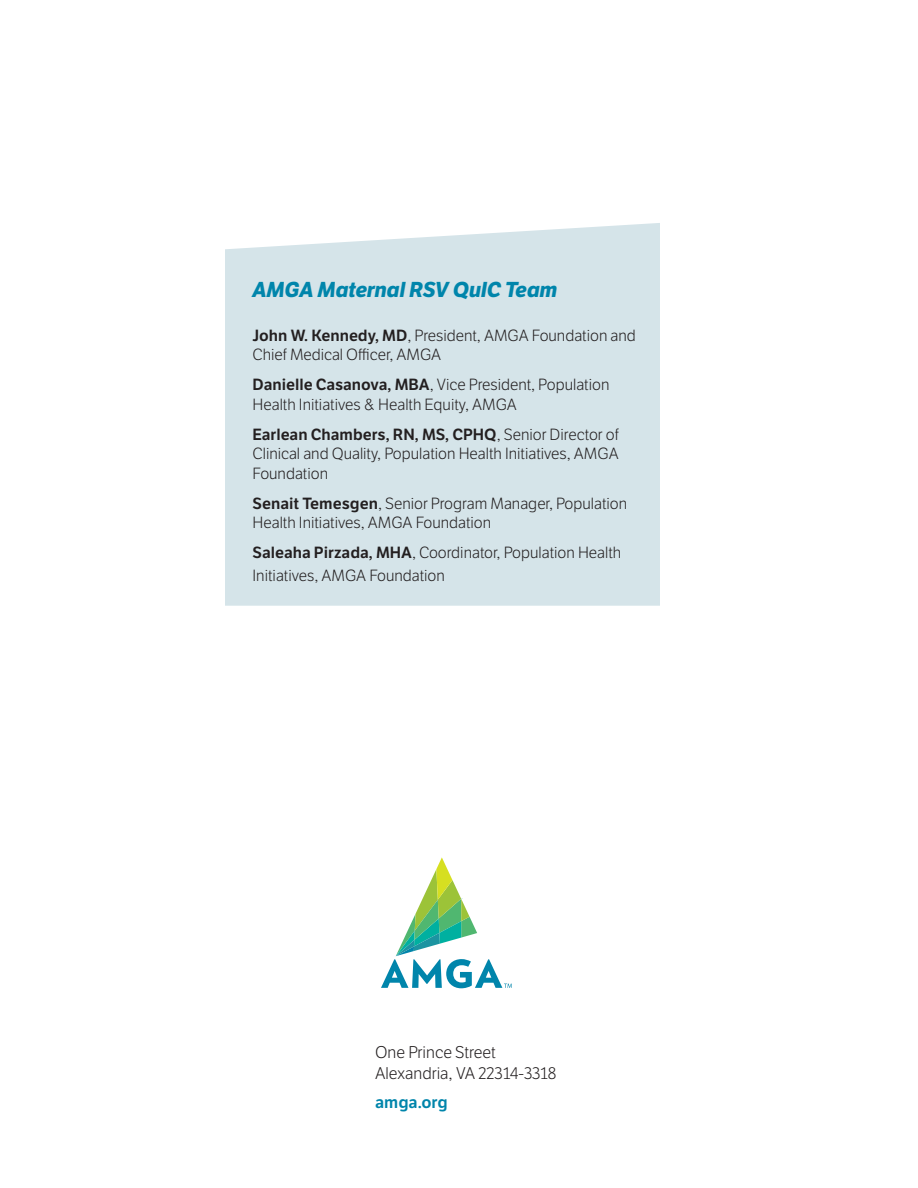
<style>
.page{position:relative;width:918px;height:1188px;background:#fff}
.page>*{position:absolute;margin:0;border:0;box-sizing:border-box;transform-origin:0 0}
.t1{font:italic 700 21px "LFT Etica";color:#0085ab}
.t2{font:300 16.5px "LFT Etica";color:#231f20}
.t3{font:600 16.5px "LFT Etica";color:#0085ab}
.t4{font:300 15.75px/19.5px "LFT Etica";color:#231f20}
.s1{font-weight:600}
</style>
<div class="page">
<div style="left:225px;top:223px;width:435px;height:383px;background:#d5e4e9"></div>
<svg style="left:381px;top:857px;width:131px;height:131px"></svg>
<p class="t1" style="left:253px;top:277px;width:306px">AMGA Maternal RSV QuIC Team</p>
<p class="t4" style="left:253px;top:326px;width:385px"><span class="s1">John W. Kennedy, MD</span>, President, AMGA Foundation and<br>Chief Medical Officer, AMGA</p>
<p class="t4" style="left:253px;top:375px;width:358px"><span class="s1">Danielle Casanova, MBA</span>, Vice President, Population<br>Health Initiatives &amp; Health Equity, AMGA</p>
<p class="t4" style="left:253px;top:425px;width:368px;text-align:justify"><span class="s1">Earlean Chambers, RN, MS, CPHQ</span>, Senior Director of Clinical and Quality, Population Health Initiatives, AMGA Foundation</p>
<p class="t4" style="left:253px;top:494px;width:376px"><span class="s1">Senait Temesgen</span>, Senior Program Manager, Population<br>Health Initiatives, AMGA Foundation</p>
<p class="t4" style="left:253px;top:542px;width:370px;line-height:22.5px"><span class="s1">Saleaha Pirzada, MHA</span>, Coordinator, Population Health<br>Initiatives, AMGA Foundation</p>
<p class="t2" style="left:375px;top:1043px;width:122px">One Prince Street</p>
<p class="t2" style="left:375px;top:1064px;width:183px">Alexandria, VA 22314-3318</p>
<p class="t3" style="left:375px;top:1092px;width:74px">amga.org</p>
</div>
